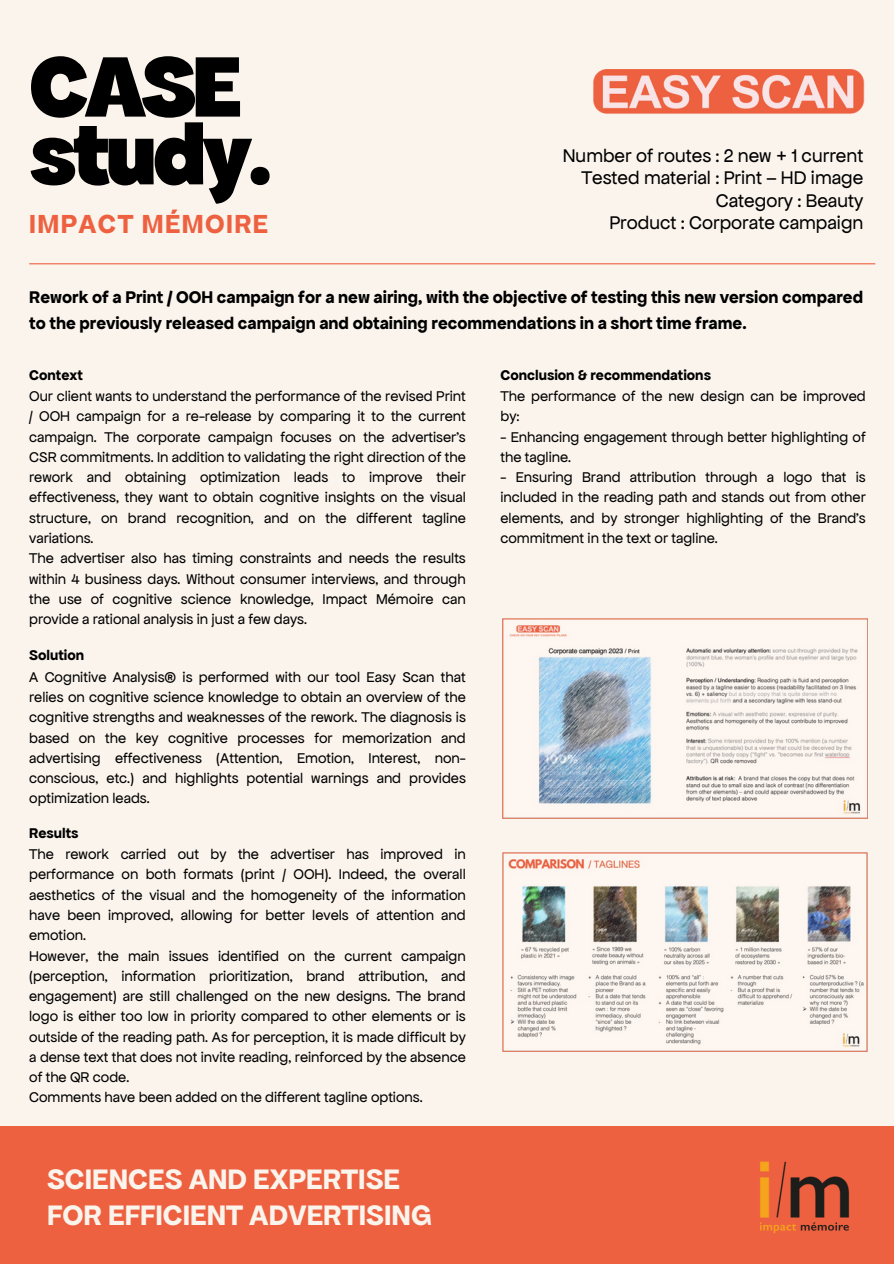
<style>
.page{position:relative;width:894px;height:1264px;background:#fff}
.page>*{position:absolute;margin:0;border:0;box-sizing:border-box;transform-origin:0 0}
.t1{font:91.2px/67.7px "Apfel Grotezk Satt";letter-spacing:-.045em;color:#000}
.t2{font:700 30px/36px "Apfel Grotezk";color:#faf4ec}
.t3{font:700 27.75px "Apfel Grotezk";letter-spacing:.05em;color:#ed6140}
.t4{font:19.5px/22.5px "Apfel Grotezk";color:#000;text-align:right}
.t5{font:700 18px/25.8px "Apfel Grotezk";color:#000}
.t6{font:15px/20.2px "Apfel Grotezk";color:#000;text-align:justify}
.t7{font:700 15px "Apfel Grotezk";color:#000}
</style>
<div class="page">
<div style="left:0;top:0;width:893px;height:1263px;background:#faf4ec"></div>
<div style="left:0;top:1125px;width:893px;height:138px;background:#ed6140"></div>
<img style="left:760px;top:1161px;width:90px;height:72px">
<hr style="left:29px;top:263px;width:846px;height:1px;background:#ed6140">
<img style="left:593px;top:69px;width:272px;height:45px">
<img style="left:502px;top:852px;width:365px;height:199px">
<img style="left:502px;top:619px;width:365px;height:199px">
<h3 class="t1" style="left:29px;top:52px;width:245px">CASE study.</h3>
<p class="t3" style="left:29px;top:207px;width:240px">IMPACT MÉMOIRE</p>
<h2 class="t4" style="left:562px;top:144px;width:302px">Number of routes : 2 new + 1 current<br>Tested material : Print – HD image<br>Category : Beauty<br>Product : Corporate campaign</h2>
<p class="t5" style="left:29px;top:284px;width:835px">Rework of a Print / OOH campaign for a new airing, with the objective of testing this new version compared to the previously released campaign and obtaining recommendations in a short time frame.</p>
<p class="t7" style="left:29px;top:366px;width:55px">Context</p>
<p class="t6" style="left:29px;top:386px;width:438px">Our client wants to understand the performance of the revised Print / OOH campaign for a re-release by comparing it to the current campaign. The corporate campaign focuses on the advertiser's CSR commitments. In addition to validating the right direction of the rework and obtaining optimization leads to improve their effectiveness, they want to obtain cognitive insights on the visual structure, on brand recognition, and on the different tagline variations.</p>
<p class="t6" style="left:29px;top:548px;width:438px">The advertiser also has timing constraints and needs the results within 4 business days. Without consumer interviews, and through the use of cognitive science knowledge, Impact Mémoire can provide a rational analysis in just a few days.</p>
<p class="t7" style="left:500px;top:366px;width:212px">Conclusion &amp; recommendations</p>
<p class="t6" style="left:500px;top:386px;width:366px">The performance of the new design can be improved by:</p>
<p class="t6" style="left:500px;top:426px;width:366px">- Enhancing engagement through better highlighting of the tagline.</p>
<p class="t6" style="left:500px;top:467px;width:366px">- Ensuring Brand attribution through a logo that is included in the reading path and stands out from other elements, and by stronger highlighting of the Brand's commitment in the text or tagline.</p>
<p class="t7" style="left:29px;top:647px;width:56px">Solution</p>
<p class="t6" style="left:29px;top:666px;width:438px">A Cognitive Analysis® is performed with our tool Easy Scan that relies on cognitive science knowledge to obtain an overview of the cognitive strengths and weaknesses of the rework. The diagnosis is based on the key cognitive processes for memorization and advertising effectiveness (Attention, Emotion, Interest, non&shy;conscious, etc.) and highlights potential warnings and provides optimization leads.</p>
<p class="t7" style="left:29px;top:824px;width:51px">Results</p>
<p class="t6" style="left:29px;top:844px;width:438px">The rework carried out by the advertiser has improved in performance on both formats (print / OOH). Indeed, the overall aesthetics of the visual and the homogeneity of the information have been improved, allowing for better levels of attention and emotion.</p>
<p class="t6" style="left:29px;top:945px;width:438px">However, the main issues identified on the current campaign (perception, information prioritization, brand attribution, and engagement) are still challenged on the new designs. The brand logo is either too low in priority compared to other elements or is outside of the reading path. As for perception, it is made difficult by a dense text that does not invite reading, reinforced by the absence of the QR code.</p>
<p class="t6" style="left:29px;top:1087px;width:395px">Comments have been added on the different tagline options.</p>
<p class="t2" style="left:47px;top:1160px;width:386px">SCIENCES AND EXPERTISE<br>FOR EFFICIENT ADVERTISING</p>
</div>
